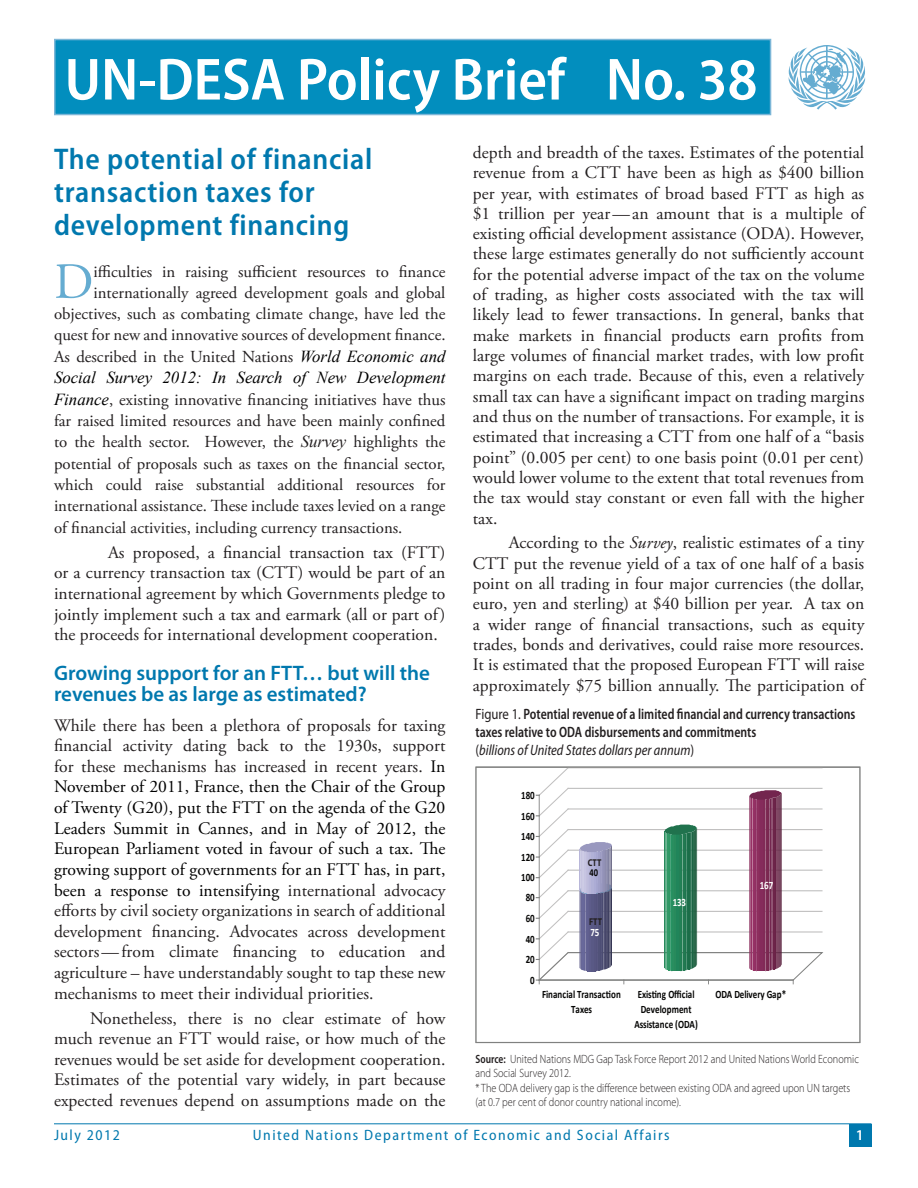
<style>
.page{position:relative;width:918px;height:1188px;background:#fff}
.page>*{position:absolute;margin:0;border:0;box-sizing:border-box;transform-origin:0 0}
.t1{font:600 semi-condensed 60px "Myriad Pro";color:#fff}
.Firstpara{font:50.7px "Adobe Garamond Pro";color:#65acd1}
.DPADHead{font:600 semi-condensed 30px/33px "Myriad Pro";letter-spacing:.025em;color:#0078ae}
.HL1{font:600 21px/21.3px "Myriad Pro";color:#0078ae}
.Body_Text{font:17.55px/20.2px "Adobe Garamond Pro";letter-spacing:.005em;color:#231f20;text-align:justify}
.Firstpara-2{font:17.55px/20.5px "Adobe Garamond Pro";letter-spacing:.005em;color:#231f20;text-align:justify}
.Firstpara-3{font:16.8px "Adobe Garamond Pro";color:#231f20}
.Firstpara-4{font:italic 16.8px "Times New Roman";color:#000}
.Body_Text-2{font:600 semi-condensed 15px/18px "Myriad Pro";color:#231f20;scale:.85 1}
.t2{font:semi-condensed 15px "Myriad Pro";letter-spacing:.1em;color:#0078ae}
.t3{font:600 15px "Myriad Pro";color:#fff}
.Body_Text-3{font:300 12px/14.4px "Myriad Pro";color:#231f20;scale:.85 1}
.t4{font:700 11.25px/15px "Calibri";letter-spacing:-.005em;color:#050504;text-align:center;scale:.8 1}
.t5{font:700 11.25px "Calibri";letter-spacing:-.005em;color:#fff;scale:.8 1}
.t6{font:700 10.65px "Calibri";color:#050504;scale:.8 1}
.t7{font:700 9.9px "Myriad Pro";letter-spacing:.02em;color:#231f20;scale:.8 1}
.s1{font-family:"Times New Roman";font-style:italic;color:#000}
.s2{font-family:"Times New Roman";font-style:italic}
.s3{color:#000}
.s4{font-style:italic}
.s5{font-weight:400;font-stretch:normal}
.s6{font-weight:400}
.s7{font-weight:400;font-style:italic}
.s8{font-weight:600;font-stretch:semi-condensed}
</style>
<div class="page">
<div style="left:849px;top:1124px;width:22px;height:23px;background:#0078ae"></div>
<hr style="left:54px;top:1123px;width:818px;height:1px;background:#0078ae">
<div style="left:55px;top:40px;width:716px;height:75px;background:#028ebe"></div>
<div style="left:54px;top:39px;width:717px;height:76px;border:2px solid #7cb6d7"></div>
<svg style="left:789px;top:45px;width:76px;height:65px"></svg>
<svg style="left:536px;top:769px;width:287px;height:215px"></svg>
<div style="left:476px;top:767px;width:384px;height:276px;border:1px solid #808180"></div>
<p class="t1" style="left:64px;top:46px;width:695px">UN-DESA Policy Brief No. 38</p>
<p class="DPADHead" style="left:54px;top:143px;width:320px">The potential of financial transaction taxes for development financing</p>
<p class="Firstpara" style="left:54px;top:251px;width:41px">D</p>
<p class="Firstpara-3" style="left:93px;top:261px;width:353px">ifficulties in raising sufficient resources to finance</p>
<p class="Firstpara-3" style="left:93px;top:282px;width:353px">internationally agreed development goals and global</p>
<p class="Firstpara-3" style="left:54px;top:304px;width:393px">objectives, such as combating climate change, have led the</p>
<p class="Firstpara-3" style="left:54px;top:325px;width:393px">quest for new and innovative sources of development finance.</p>
<p class="Firstpara-3" style="left:54px;top:346px;width:393px">As described in the United Nations <span class="s1">World Economic and</span></p>
<p class="Firstpara-4" style="left:54px;top:366px;width:393px">Social Survey 2012: In Search of New Development</p>
<p class="Firstpara-3" style="left:54px;top:389px;width:393px"><span class="s1">Finance</span>, existing innovative financing initiatives have thus</p>
<p class="Firstpara-3" style="left:54px;top:411px;width:393px">far raised limited resources and have been mainly confined</p>
<p class="Firstpara-3" style="left:54px;top:432px;width:393px">to the health sector. However, the <span class="s2">Survey</span> highlights the</p>
<p class="Firstpara-3" style="left:54px;top:453px;width:393px">potential of proposals such as taxes on the financial sector,</p>
<p class="Firstpara-3" style="left:54px;top:475px;width:393px">which could raise substantial additional resources for</p>
<p class="Firstpara-3" style="left:54px;top:496px;width:393px">international assistance. These include taxes levied on a range</p>
<p class="Firstpara-3" style="left:54px;top:517px;width:350px">of financial activities, including currency transactions.</p>
<p class="Body_Text" style="left:54px;top:543px;width:393px;text-indent:54px">As proposed, a financial transaction tax (FTT) or a currency transaction tax (CTT) would be part of an international agreement by which Governments pledge to jointly implement such a tax and earmark (all or part of) the proceeds for international development cooperation.</p>
<p class="HL1" style="left:54px;top:661px;width:378px">Growing support for an FTT… but will the revenues be as large as estimated?</p>
<p class="Firstpara-2" style="left:54px;top:715px;width:393px">While there has been a plethora of proposals for taxing financial activity dating back to the 1930s, support for these mechanisms has increased in recent years. <span class="s3">In November of 2011, France, then the Chair of the Group of Twenty (G20), put the FTT on the agenda of the G20<br>Leaders Summit in Cannes, and in May of 2012, the European Parliament voted in favour of such a tax. The growing support of governments for an FTT has, in part, been a response to intensifying</span> international advocacy efforts by civil society organizations in search of additional development financing. Advocates across development sectors—from climate financing to education and agriculture – have understandably sought to tap these new mechanisms to meet their individual priorities.</p>
<p class="Body_Text" style="left:54px;top:1008px;width:393px;text-indent:36px">Nonetheless, there is no clear estimate of how much revenue an FTT would raise, or how much of the revenues would be set aside for development cooperation.<br>Estimates of the potential vary widely, in part because expected revenues depend on assumptions made on the</p>
<p class="Body_Text" style="left:473px;top:143px;width:393px">depth and breadth of the taxes. Estimates of the potential revenue from a CTT have been as high as $400 billion per year, with estimates of broad based FTT as high as $1 trillion per year—an amount that is a multiple of existing official development assistance (ODA). However, these large estimates generally do not sufficiently account for the potential adverse impact of the tax on the volume of trading, as higher costs associated with the tax will likely lead to fewer transactions. In general, banks that make markets in financial products earn profits from large volumes of financial market trades, with low profit margins on each trade. Because of this, even a relatively small tax can have a significant impact on trading margins and thus on the number of transactions. For example, it is estimated that increasing a CTT from one half of a “basis point” (0.005 per cent) to one basis point (0.01 per cent) would lower volume to the extent that total revenues from the tax would stay constant or even fall with the higher tax.</p>
<p class="Body_Text" style="left:473px;top:533px;width:393px;text-indent:36px">According to the <span class="s4">Survey</span>, realistic estimates of a tiny CTT put the revenue yield of a tax of one half of a basis point on all trading in four major currencies (the dollar, euro, yen and sterling) at $40 billion per year. A tax on a wider range of financial transactions, such as equity trades, bonds and derivatives, could raise more resources.<br>It is estimated that the proposed European FTT will raise approximately $75 billion annually. The participation of</p>
<p class="Body_Text-2" style="left:476px;top:705px;width:449px"><span class="s5">Figure 1.</span> Potential revenue of a limited financial and currency transactions taxes relative to ODA disbursements and commitments<br><span class="s6">(</span><span class="s7">billions of United States dollars per annum</span><span class="s6">)</span></p>
<p class="t4" style="left:521px;top:787px;width:18px">180</p>
<p class="t4" style="left:521px;top:808px;width:18px">160</p>
<p class="t4" style="left:521px;top:828px;width:18px">140</p>
<p class="t4" style="left:521px;top:849px;width:18px">120</p>
<p class="t4" style="left:521px;top:870px;width:18px">100</p>
<p class="t4" style="left:526px;top:890px;width:13px">80</p>
<p class="t4" style="left:526px;top:910px;width:13px">60</p>
<p class="t4" style="left:526px;top:931px;width:13px">40</p>
<p class="t4" style="left:526px;top:951px;width:13px">20</p>
<p class="t4" style="left:530px;top:972px;width:7px">0</p>
<p class="t7" style="left:588px;top:856px;width:19px">CTT</p>
<p class="t6" style="left:590px;top:866px;width:12px">40</p>
<p class="t7" style="left:589px;top:915px;width:18px">FTT</p>
<p class="t5" style="left:590px;top:926px;width:13px">75</p>
<p class="t5" style="left:673px;top:896px;width:18px">133</p>
<p class="t5" style="left:760px;top:878px;width:18px">167</p>
<p class="t4" style="left:542px;top:986px;width:100px">Financial Transaction<br>Taxes</p>
<p class="t4" style="left:634px;top:986px;width:81px">Existing Official<br>Development<br>Assistance (ODA)</p>
<p class="t4" style="left:716px;top:986px;width:90px">ODA Delivery Gap*</p>
<p class="Body_Text-3" style="left:476px;top:1052px;width:453px"><span class="s8">Source:</span> United Nations MDG Gap Task Force Report 2012 and United Nations World Economic and Social Survey 2012.<br>* The ODA delivery gap is the difference between existing ODA and agreed upon UN targets (at 0.7 per cent of donor country national income).</p>
<p class="t2" style="left:54px;top:1127px;width:67px">July 2012</p>
<p class="t2" style="left:253px;top:1127px;width:418px">United Nations Department of Economic and Social Affairs</p>
<p class="t3" style="left:856px;top:1125px;width:10px">1</p>
</div>
